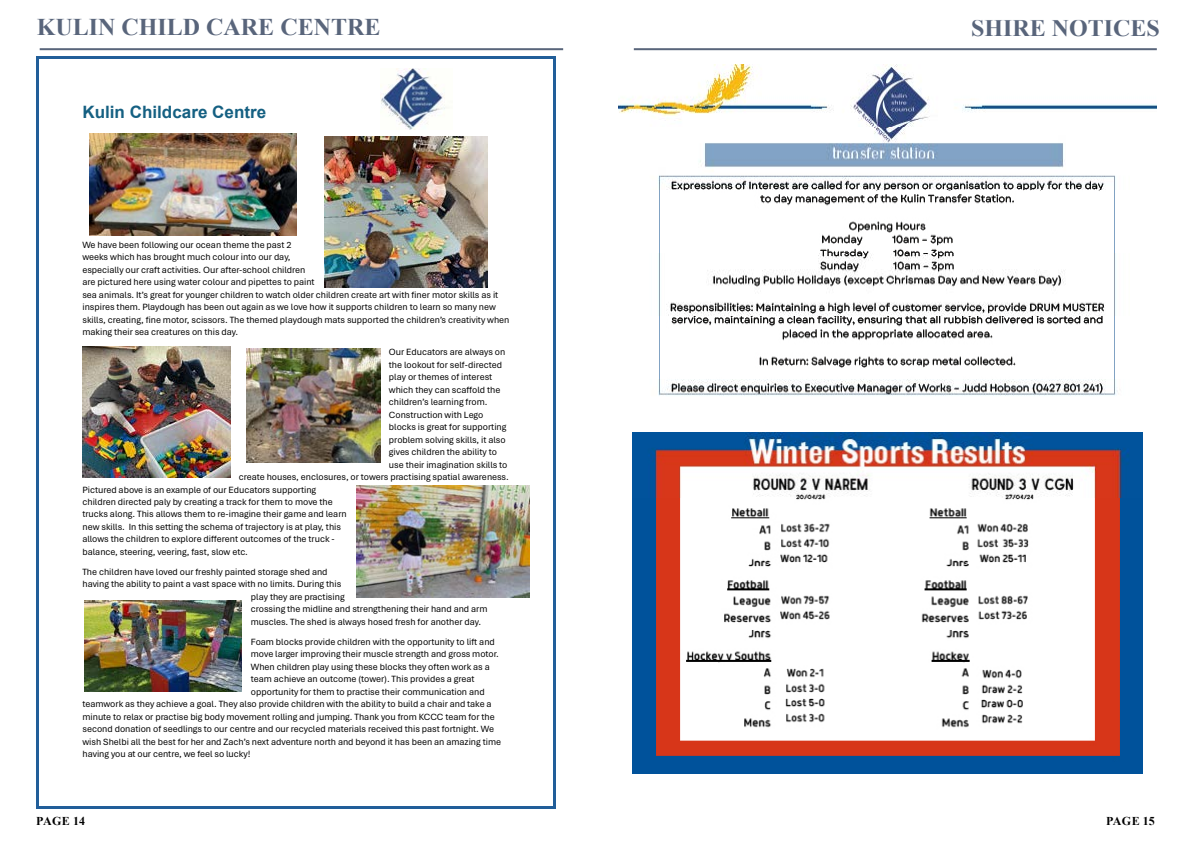
<style>
.page{position:relative;width:1191px;height:842px;background:#fff}
.page>*{position:absolute;margin:0;border:0;box-sizing:border-box;transform-origin:0 0}
.t1{font:700 24px "Times New Roman";color:#59657b}
.t2{font:700 17px "Arial";color:#156082}
.t3{font:700 12px "Times New Roman";letter-spacing:.015em;color:#000}
.t4{font:9.5px/12.5px "Aptos";color:#000}
</style>
<div class="page">
<hr style="left:40px;top:48px;width:523px;height:2px;background:#59657b">
<hr style="left:634px;top:48px;width:522px;height:2px;background:#59657b">
<img style="left:381px;top:69px;width:66px;height:60px">
<img style="left:89px;top:133px;width:208px;height:102px">
<img style="left:82px;top:347px;width:148px;height:131px">
<img style="left:356px;top:486px;width:173px;height:111px">
<img style="left:247px;top:348px;width:133px;height:115px">
<img style="left:324px;top:136px;width:163px;height:152px">
<img style="left:85px;top:600px;width:157px;height:92px">
<hr style="left:39px;top:57px;width:514px;height:2px;background:#215e99">
<hr style="left:37px;top:59px;width:2px;height:747px;background:#215e99">
<hr style="left:553px;top:59px;width:2px;height:747px;background:#215e99">
<hr style="left:39px;top:806px;width:514px;height:3px;background:#215e99">
<img style="left:618px;top:64px;width:538px;height:332px">
<img style="left:632px;top:433px;width:510px;height:340px">
<h1 class="t1" style="left:37px;top:10px;width:345px">KULIN CHILD CARE CENTRE</h1>
<h1 class="t1" style="left:971px;top:11px;width:190px">SHIRE NOTICES</h1>
<h2 class="t2" style="left:82px;top:100px;width:185px">Kulin Childcare Centre</h2>
<p class="t4" style="left:82px;top:238px;width:428px">We have been following our ocean theme the past 2<br>weeks which has brought much colour into our day,<br>especially our craft activities. Our after-school children<br>are pictured here using water colour and pipettes to paint<br>sea animals. It’s great for younger children to watch older children create art with finer motor skills as it inspires them. Playdough has been out again as we love how it supports children to learn so many new skills, creating, fine motor, scissors. The themed playdough mats supported the children’s creativity when making their sea creatures on this day.</p>
<p class="t4" style="left:389px;top:346px;width:118px">Our Educators are always on</p>
<p class="t4" style="left:389px;top:358px;width:115px">the lookout for self-directed</p>
<p class="t4" style="left:389px;top:370px;width:105px">play or themes of interest</p>
<p class="t4" style="left:389px;top:383px;width:113px">which they can scaffold the</p>
<p class="t4" style="left:389px;top:395px;width:100px">children’s learning from.</p>
<p class="t4" style="left:389px;top:408px;width:96px">Construction with Lego</p>
<p class="t4" style="left:389px;top:420px;width:119px">blocks is great for supporting</p>
<p class="t4" style="left:389px;top:433px;width:118px">problem solving skills, it also</p>
<p class="t4" style="left:389px;top:445px;width:109px">gives children the ability to</p>
<p class="t4" style="left:389px;top:458px;width:120px">use their imagination skills to</p>
<p class="t4" style="left:239px;top:470px;width:271px">create houses, enclosures, or towers practising spatial awareness.</p>
<p class="t4" style="left:82px;top:483px;width:235px">Pictured above is an example of our Educators supporting</p>
<p class="t4" style="left:82px;top:495px;width:252px">children directed paly by creating a track for them to move the</p>
<p class="t4" style="left:82px;top:508px;width:266px">trucks along. This allows them to re-imagine their game and learn</p>
<p class="t4" style="left:82px;top:520px;width:260px">new skills. In this setting the schema of trajectory is at play, this</p>
<p class="t4" style="left:82px;top:533px;width:254px">allows the children to explore different outcomes of the truck -</p>
<p class="t4" style="left:82px;top:545px;width:167px">balance, steering, veering, fast, slow etc.</p>
<p class="t4" style="left:82px;top:565px;width:247px">The children have loved our freshly painted storage shed and</p>
<p class="t4" style="left:82px;top:578px;width:260px">having the ability to paint a vast space with no limits. During this</p>
<p class="t4" style="left:251px;top:590px;width:95px">play they are practising</p>
<p class="t4" style="left:251px;top:603px;width:238px">crossing the midline and strengthening their hand and arm</p>
<p class="t4" style="left:251px;top:615px;width:232px">muscles. The shed is always hosed fresh for another day.</p>
<p class="t4" style="left:251px;top:635px;width:245px">Foam blocks provide children with the opportunity to lift and</p>
<p class="t4" style="left:251px;top:648px;width:249px">move larger improving their muscle strength and gross motor.</p>
<p class="t4" style="left:251px;top:660px;width:240px">When children play using these blocks they often work as a</p>
<p class="t4" style="left:251px;top:673px;width:225px">team achieve an outcome (tower). This provides a great</p>
<p class="t4" style="left:251px;top:685px;width:235px">opportunity for them to practise their communication and</p>
<p class="t4" style="left:82px;top:698px;width:411px">teamwork as they achieve a goal. They also provide children with the ability to build a chair and take a</p>
<p class="t4" style="left:82px;top:710px;width:414px">minute to relax or practise big body movement rolling and jumping. Thank you from KCCC team for the</p>
<p class="t4" style="left:82px;top:722px;width:413px">second donation of seedlings to our centre and our recycled materials received this past fortnight. We</p>
<p class="t4" style="left:82px;top:735px;width:420px">wish Shelbi all the best for her and Zach’s next adventure north and beyond it has been an amazing time</p>
<p class="t4" style="left:82px;top:747px;width:170px">having you at our centre, we feel so lucky!</p>
<p class="t3" style="left:36px;top:813px;width:50px">PAGE 14</p>
<p class="t3" style="left:1106px;top:813px;width:50px">PAGE 15</p>
</div>
